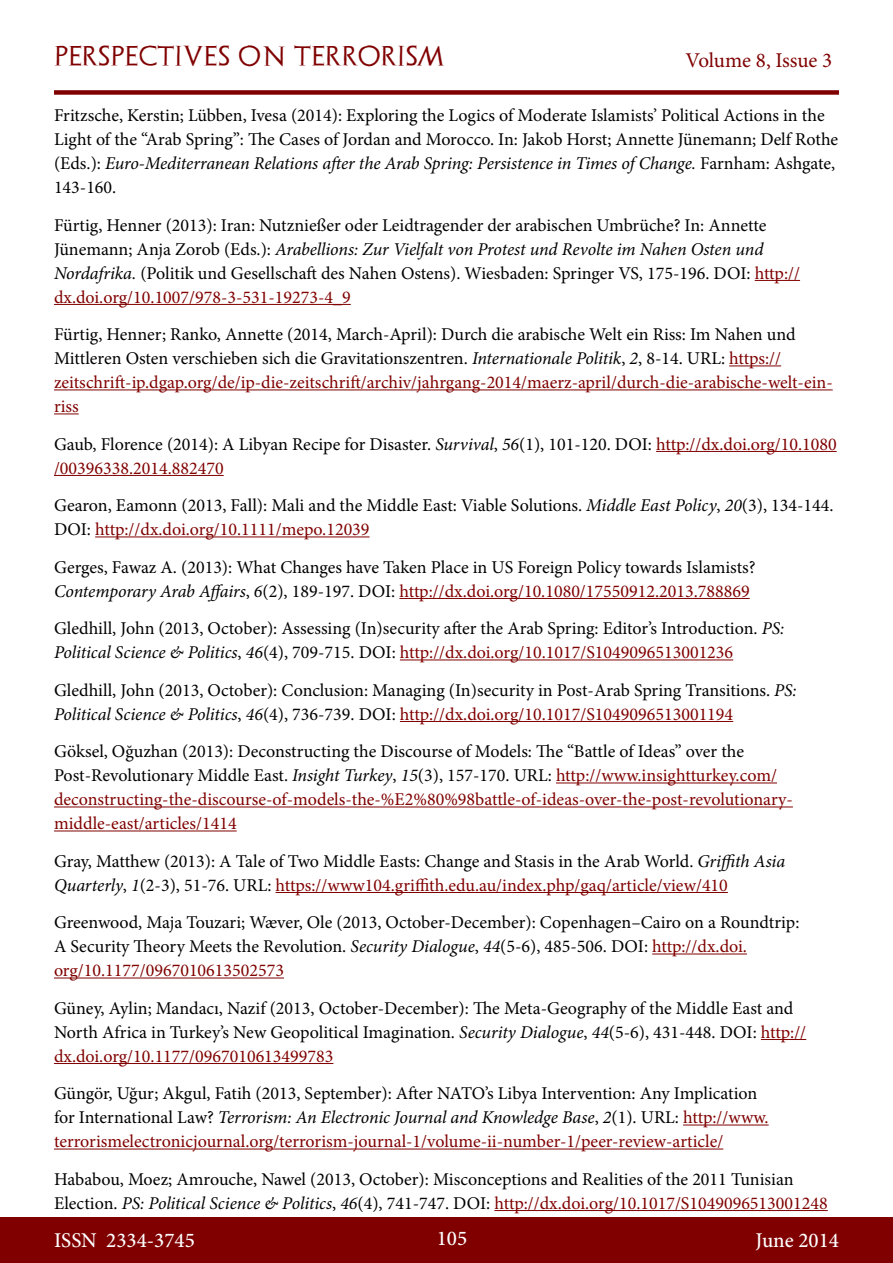
<style>
.page{position:relative;width:893px;height:1263px;background:#fff}
.page>*{position:absolute;margin:0;border:0;box-sizing:border-box;transform-origin:0 0}
.t1{font:500 21px "Minion Pro";color:#fff}
.t2{font:21px "Archeologicaps";letter-spacing:.045em;color:#800000}
.t3{font:21px "Minion Pro";letter-spacing:-.005em;color:#800000}
.t4{font:18px/24px "Minion Pro";color:#000}
.t5{font:18px/24px "Minion Pro";color:#800000}
.s1{font-style:italic}
.s2{color:#800000}
.s3{color:#000}
.s4{font-style:italic;color:#000}
</style>
<div class="page">
<div style="left:0;top:1217px;width:893px;height:46px;background:#800000"></div>
<div style="left:54px;top:90px;width:785px;height:5px;background:#800000"></div>
<hr style="left:755px;top:280px;width:45px;height:1px;background:#800000">
<hr style="left:54px;top:304px;width:297px;height:1px;background:#800000">
<hr style="left:729px;top:365px;width:52px;height:1px;background:#800000">
<hr style="left:54px;top:389px;width:779px;height:1px;background:#800000">
<svg style="left:54px;top:413px;width:25px;height:1px"></svg>
<hr style="left:656px;top:451px;width:181px;height:1px;background:#800000">
<hr style="left:54px;top:475px;width:170px;height:1px;background:#800000">
<hr style="left:95px;top:536px;width:275px;height:1px;background:#800000">
<hr style="left:399px;top:598px;width:351px;height:1px;background:#800000">
<hr style="left:400px;top:659px;width:333px;height:1px;background:#800000">
<hr style="left:400px;top:721px;width:333px;height:1px;background:#800000">
<hr style="left:556px;top:782px;width:221px;height:1px;background:#800000">
<hr style="left:54px;top:806px;width:739px;height:1px;background:#800000">
<hr style="left:54px;top:830px;width:183px;height:1px;background:#800000">
<hr style="left:276px;top:892px;width:452px;height:1px;background:#800000">
<hr style="left:652px;top:953px;width:95px;height:1px;background:#800000">
<hr style="left:54px;top:977px;width:230px;height:1px;background:#800000">
<hr style="left:761px;top:1039px;width:45px;height:1px;background:#800000">
<hr style="left:54px;top:1063px;width:279px;height:1px;background:#800000">
<hr style="left:683px;top:1124px;width:86px;height:1px;background:#800000">
<hr style="left:54px;top:1148px;width:669px;height:1px;background:#800000">
<hr style="left:494px;top:1210px;width:334px;height:1px;background:#800000">
<p class="t2" style="left:54px;top:43px;width:392px">PERSPECTIVES ON TERRORISM</p>
<p class="t3" style="left:686px;top:46px;width:148px">Volume 8, Issue 3</p>
<p class="t4" style="left:54px;top:103px;width:786px">Fritzsche, Kerstin; Lübben, Ivesa (2014): Exploring the Logics of Moderate Islamists’ Political Actions in the Light of the “Arab Spring”: The Cases of Jordan and Morocco. In: Jakob Horst; Annette Jünemann; Delf Rothe (Eds.): <span class="s1">Euro-Mediterranean Relations after the Arab Spring: Persistence in Times of Change.</span> Farnham: Ashgate, 143-160.</p>
<p class="t4" style="left:54px;top:213px;width:747px">Fürtig, Henner (2013): Iran: Nutznießer oder Leidtragender der arabischen Umbrüche? In: Annette Jünemann; Anja Zorob (Eds.): <span class="s1">Arabellions: Zur Vielfalt von Protest und Revolte im Nahen Osten und Nordafrika.</span> (Politik und Gesellschaft des Nahen Ostens). Wiesbaden: Springer VS, 175-196. DOI: <span class="s2">http:// dx.doi.org/10.1007/978-3-531-19273-4_9</span></p>
<p class="t4" style="left:54px;top:322px;width:780px">Fürtig, Henner; Ranko, Annette (2014, March-April): Durch die arabische Welt ein Riss: Im Nahen und Mittleren Osten verschieben sich die Gravitationszentren. <span class="s1">Internationale Politik</span>, <span class="s1">2</span>, 8-14. URL: <span class="s2">https:// zeitschrift-ip.dgap.org/de/ip-die-zeitschrift/archiv/jahrgang-2014/maerz-april/durch-die-arabische-welt-ein&shy;riss</span></p>
<p class="t4" style="left:54px;top:432px;width:784px">Gaub, Florence (2014): A Libyan Recipe for Disaster. <span class="s1">Survival</span>, <span class="s1">56</span>(1), 101-120. DOI: <span class="s2">http://dx.doi.org/10.1080 /00396338.2014.882470</span></p>
<p class="t4" style="left:54px;top:493px;width:781px">Gearon, Eamonn (2013, Fall): Mali and the Middle East: Viable Solutions. <span class="s1">Middle East Policy</span>, <span class="s1">20</span>(3), 134-144.<br>DOI: <span class="s2">http://dx.doi.org/10.1111/mepo.12039</span></p>
<p class="t4" style="left:54px;top:555px;width:703px">Gerges, Fawaz A. (2013): What Changes have Taken Place in US Foreign Policy towards Islamists?<br><span class="s1">Contemporary Arab Affairs</span>, <span class="s1">6</span>(2), 189-197. DOI: <span class="s2">http://dx.doi.org/10.1080/17550912.2013.788869</span></p>
<p class="t4" style="left:54px;top:616px;width:732px">Gledhill, John (2013, October): Assessing (In)security after the Arab Spring: Editor’s Introduction. <span class="s1">PS:<br>Political Science &amp; Politics</span>, <span class="s1">46</span>(4), 709-715. DOI: <span class="s2">http://dx.doi.org/10.1017/S1049096513001236</span></p>
<p class="t4" style="left:54px;top:678px;width:744px">Gledhill, John (2013, October): Conclusion: Managing (In)security in Post-Arab Spring Transitions. <span class="s1">PS:<br>Political Science &amp; Politics</span>, <span class="s1">46</span>(4), 736-739. DOI: <span class="s2">http://dx.doi.org/10.1017/S1049096513001194</span></p>
<p class="t5" style="left:54px;top:739px;width:740px"><span class="s3">Göksel, Oğuzhan (2013): Deconstructing the Discourse of Models: The “Battle of Ideas” over the Post-Revolutionary Middle East.</span> <span class="s4">Insight Turkey</span><span class="s3">,</span> <span class="s4">15</span><span class="s3">(3), 157-170. URL:</span> http://www.insightturkey.com/ deconstructing-the-discourse-of-models-the-%E2%80%98battle-of-ideas-over-the-post-revolutionary&shy;middle-east/articles/1414</p>
<p class="t4" style="left:54px;top:849px;width:733px">Gray, Matthew (2013): A Tale of Two Middle Easts: Change and Stasis in the Arab World. <span class="s1">Griffith Asia<br>Quarterly</span>, <span class="s1">1</span>(2-3), 51-76. URL: <span class="s2">https://www104.griffith.edu.au/index.php/gaq/article/view/410</span></p>
<p class="t4" style="left:54px;top:910px;width:747px">Greenwood, Maja Touzari; Wæver, Ole (2013, October-December): Copenhagen–Cairo on a Roundtrip:<br>A Security Theory Meets the Revolution. <span class="s1">Security Dialogue</span>, <span class="s1">44</span>(5-6), 485-506. DOI: <span class="s2">http://dx.doi. org/10.1177/0967010613502573</span></p>
<p class="t4" style="left:54px;top:996px;width:754px">Güney, Aylin; Mandacı, Nazif (2013, October-December): The Meta-Geography of the Middle East and<br>North Africa in Turkey’s New Geopolitical Imagination. <span class="s1">Security Dialogue</span>, <span class="s1">44</span>(5-6), 431-448. DOI: <span class="s2">http:// dx.doi.org/10.1177/0967010613499783</span></p>
<p class="t4" style="left:54px;top:1081px;width:716px">Güngör, Uğur; Akgul, Fatih (2013, September): After NATO’s Libya Intervention: Any Implication for International Law? <span class="s1">Terrorism: An Electronic Journal and Knowledge Base</span>, <span class="s1">2</span>(1). URL: <span class="s2">http://www. terrorismelectronicjournal.org/terrorism-journal-1/volume-ii-number-1/peer-review-article/</span></p>
<p class="t4" style="left:54px;top:1167px;width:775px">Hababou, Moez; Amrouche, Nawel (2013, October): Misconceptions and Realities of the 2011 Tunisian<br>Election. <span class="s1">PS: Political Science &amp; Politics</span>, <span class="s1">46</span>(4), 741-747. DOI: <span class="s2">http://dx.doi.org/10.1017/S1049096513001248</span></p>
<p class="t1" style="left:54px;top:1226px;width:142px">ISSN 2334-3745</p>
<p class="t1" style="left:437px;top:1224px;width:32px">105</p>
<p class="t1" style="left:756px;top:1226px;width:85px">June 2014</p>
</div>
